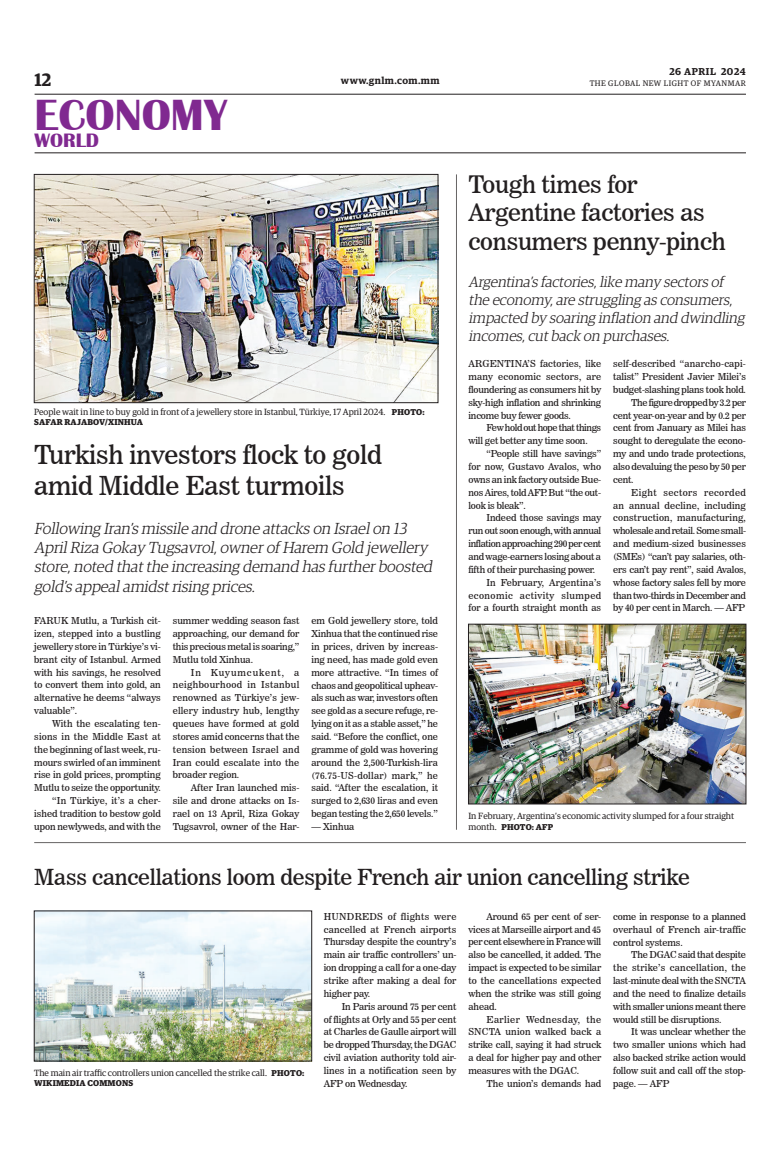
<style>
.page{position:relative;width:773px;height:1152px;background:#fff}
.page>*{position:absolute;margin:0;border:0;box-sizing:border-box;transform-origin:0 0}
.t1{font:700 45px "Britannic";color:#802990}
._2_Clm_Head{font:26px/31.2px "News 706 BT Roman C";letter-spacing:-.01em;color:#231f20}
._2_Clm_Head-2{font:24px/28.8px "News 706 BT Roman C";letter-spacing:-.01em;color:#231f20}
._2_Clm_Head-3{font:22px "News 706 BT Roman C";letter-spacing:-.01em;color:#231f20}
.t2{font:700 20px "Britannic";color:#802990}
.t3{font:600 18px "Guardian Egyp";color:#231f20}
.t4{font:italic 300 16px/19.2px "Guardian Egyp";color:#231f20}
.t5{font:italic 300 15px/18px "Guardian Egyp";color:#231f20}
.t6{font:600 10px "Guardian Egyp";letter-spacing:.05em;color:#231f20}
._2nd_Body{font:9.5px/12.9px "News 706 BT Roman C";letter-spacing:-.01em;color:#231f20;text-align:justify}
.Normal_Para{font:9.5px/12.9px "News 706 BT Roman C";letter-spacing:-.01em;color:#231f20;text-align:justify}
._2nd_Body-2{font:9.5px/12.9px "News 706 BT Roman C";letter-spacing:-.03em;color:#231f20}
.t7{font:9px "Guardian Egyp";color:#231f20}
.t8{font:700 8.5px "Guardian Egyp";letter-spacing:.02em;color:#231f20}
.t9{font:8px "Guardian Egyp";letter-spacing:.06em;color:#231f20}
.s1{font-weight:700;font-size:8.5px}
.s2{font-weight:400;font-size:9px}
</style>
<div class="page">
<hr style="left:35px;top:94px;width:711px;height:1px;background:#231f20">
<hr style="left:35px;top:152px;width:711px;height:1px;background:#231f20">
<img style="left:36px;top:176px;width:400px;height:225px">
<div style="left:34px;top:174px;width:404px;height:229px;border:1px solid #231f20"></div>
<img style="left:470px;top:626px;width:274px;height:176px">
<div style="left:468px;top:624px;width:278px;height:180px;border:1px solid #231f20"></div>
<img style="left:36px;top:913px;width:274px;height:146px">
<div style="left:34px;top:911px;width:278px;height:150px;border:1px solid #231f20"></div>
<hr style="left:34px;top:842px;width:712px;height:1px;background:#231f20">
<hr style="left:456px;top:174px;width:1px;height:656px;background:#231f20">
<h3 class="t3" style="left:35px;top:67px;width:18px">12</h3>
<h1 class="t1" style="left:35px;top:89px;width:194px">ECONOMY</h1>
<h3 class="t2" style="left:35px;top:129px;width:66px">WORLD</h3>
<p class="t6" style="left:669px;top:64px;width:78px">26 APRIL 2024</p>
<p class="t6" style="left:341px;top:73px;width:100px">www.gnlm.com.mm</p>
<p class="t9" style="left:589px;top:78px;width:158px">THE GLOBAL NEW LIGHT OF MYANMAR</p>
<p class="_2_Clm_Head-2" style="left:468px;top:170px;width:259px">Tough times for<br>Argentine factories as consumers penny-pinch</p>
<p class="t5" style="left:468px;top:272px;width:280px">Argentina’s factories,like many sectors of the economy,are struggling as consumers, impacted by soaring inflation and dwindling incomes,cutback on purchases.</p>
<p class="Normal_Para" style="left:468px;top:357px;width:134px">ARGENTINA’S factories, like many economic sectors, are floundering as consumers hit by sky-high inflation and shrinking income buy fewer goods.</p>
<p class="_2nd_Body-2" style="left:468px;top:422px;width:134px;text-indent:18px">Few hold out hope that things will get better any time soon.</p>
<p class="_2nd_Body" style="left:468px;top:447px;width:134px;text-indent:18px">“People still have savings” for now, Gustavo Avalos, who owns an ink factory outside Bue&shy;nos Aires, told AFP. But “the out&shy;look is bleak”.</p>
<p class="_2nd_Body" style="left:468px;top:512px;width:134px;text-indent:18px">Indeed those savings may run out soon enough, with annual inflation approaching 290 per cent and wage-earners losing about a fifth of their purchasing power.</p>
<p class="_2nd_Body" style="left:468px;top:576px;width:134px;text-indent:18px">In February, Argentina’s economic activity slumped for a fourth straight month as</p>
<p class="_2nd_Body" style="left:613px;top:357px;width:134px">self-described “anarcho-capi&shy;talist” President Javier Milei’s budget-slashing plans took hold.</p>
<p class="_2nd_Body" style="left:613px;top:396px;width:134px;text-indent:18px">The figure dropped by 3.2 per cent year-on-year and by 0.2 per cent from January as Milei has sought to deregulate the econo&shy;my and undo trade protections, also devaluing the peso by 50 per cent.</p>
<p class="_2nd_Body" style="left:613px;top:486px;width:134px;text-indent:18px">Eight sectors recorded an annual decline, including construction, manufacturing, wholesale and retail. Some small&shy;and medium-sized businesses (SMEs) “can’t pay salaries, oth&shy;ers can’t pay rent”, said Avalos, whose factory sales fell by more than two-thirds in December and by 40 per cent in March. — AFP</p>
<p class="t7" style="left:34px;top:406px;width:392px">People wait in line to buy gold in front of a jewellery store in Istanbul, Türkiye, 17 April 2024. <span class="s1">PHOTO:</span></p>
<p class="t8" style="left:34px;top:416px;width:110px">SAFAR RAJABOV/XINHUA</p>
<p class="_2_Clm_Head" style="left:34px;top:439px;width:349px">Turkish investors flock to gold amid Middle East turmoils</p>
<p class="t4" style="left:34px;top:518px;width:403px">Following Iran’s missile and drone attacks on Israelon 13<br>AprilRiza Gokay Tugsavrol,ownerof Harem Gold j ewellery store,noted thatthe increasing demand has furtherboosted gold’s appealamidstrising prices.</p>
<p class="Normal_Para" style="left:34px;top:614px;width:128px">FARUK Mutlu, a Turkish cit&shy;izen, stepped into a bustling jewellery store in Türkiye’s vi&shy;brant city of Istanbul. Armed with his savings, he resolved to convert them into gold, an alternative he deems “always valuable”.</p>
<p class="_2nd_Body" style="left:34px;top:717px;width:128px;text-indent:18px">With the escalating ten&shy;sions in the Middle East at the beginning of last week, ru&shy;mours swirled of an imminent rise in gold prices, prompting Mutlu to seize the opportunity.</p>
<p class="_2nd_Body" style="left:34px;top:794px;width:128px;text-indent:18px">“In Türkiye, it’s a cher&shy;ished tradition to bestow gold upon newlyweds, and with the</p>
<p class="_2nd_Body" style="left:173px;top:614px;width:128px">summer wedding season fast approaching, our demand for this precious metal is soaring,” Mutlu told Xinhua.</p>
<p class="_2nd_Body" style="left:173px;top:666px;width:128px;text-indent:18px">In Kuyumcukent, a neighbourhood in Istanbul renowned as Türkiye’s jew&shy;ellery industry hub, lengthy queues have formed at gold stores amid concerns that the tension between Israel and Iran could escalate into the broader region.</p>
<p class="_2nd_Body" style="left:173px;top:781px;width:128px;text-indent:18px">After Iran launched mis&shy;sile and drone attacks on Is&shy;rael on 13 April, Riza Gokay Tugsavrol, owner of the Har-</p>
<p class="_2nd_Body" style="left:311px;top:614px;width:128px">em Gold jewellery store, told Xinhua that the continued rise in prices, driven by increas&shy;ing need, has made gold even more attractive. “In times of chaos and geopolitical upheav&shy;als such as war, investors often see gold as a secure refuge, re&shy;lying on it as a stable asset,” he said. “Before the conflict, one gramme of gold was hovering around the 2,500-Turkish-lira (76.75-US-dollar) mark,” he said. “After the escalation, it surged to 2,630 liras and even began testing the 2,650 levels.”</p>
<p class="_2nd_Body" style="left:311px;top:820px;width:45px">— Xinhua</p>
<p class="t7" style="left:468px;top:810px;width:267px">In February, Argentina’s economic activity slumped for a four straight</p>
<p class="t8" style="left:468px;top:820px;width:86px"><span class="s2">month.</span> PHOTO: AFP</p>
<p class="_2_Clm_Head-3" style="left:34px;top:864px;width:657px">Mass cancellations loom despite French air union cancelling strike</p>
<p class="Normal_Para" style="left:324px;top:910px;width:134px">HUNDREDS of flights were cancelled at French airports Thursday despite the country’s main air traffic controllers’ un&shy;ion dropping a call for a one-day strike after making a deal for higher pay.</p>
<p class="_2nd_Body" style="left:324px;top:1000px;width:134px;text-indent:18px">In Paris around 75 per cent of flights at Orly and 55 per cent at Charles de Gaulle airport will be dropped Thursday, the DGAC civil aviation authority told air&shy;lines in a notification seen by AFP on Wednesday.</p>
<p class="_2nd_Body" style="left:468px;top:910px;width:134px;text-indent:18px">Around 65 per cent of ser&shy;vices at Marseille airport and 45 per cent elsewhere in France will also be cancelled, it added. The impact is expected to be similar to the cancellations expected when the strike was still going ahead.</p>
<p class="_2nd_Body" style="left:468px;top:1013px;width:134px;text-indent:18px">Earlier Wednesday, the SNCTA union walked back a strike call, saying it had struck a deal for higher pay and other measures with the DGAC.</p>
<p class="_2nd_Body" style="left:486px;top:1077px;width:116px">The union’s demands had</p>
<p class="_2nd_Body" style="left:613px;top:910px;width:134px">come in response to a planned overhaul of French air-traffic control systems.</p>
<p class="_2nd_Body" style="left:613px;top:948px;width:134px;text-indent:18px">The DGAC said that despite the strike’s cancellation, the last-minute deal with the SNCTA and the need to finalize details with smaller unions meant there would still be disruptions.</p>
<p class="_2nd_Body" style="left:613px;top:1026px;width:134px;text-indent:18px">It was unclear whether the two smaller unions which had also backed strike action would follow suit and call off the stop&shy;page. — AFP</p>
<p class="t7" style="left:34px;top:1067px;width:272px">The main air traffic controllers union cancelled the strike call. <span class="s1">PHOTO:</span></p>
<p class="t8" style="left:34px;top:1077px;width:101px">WIKIMEDIA COMMONS</p>
</div>
